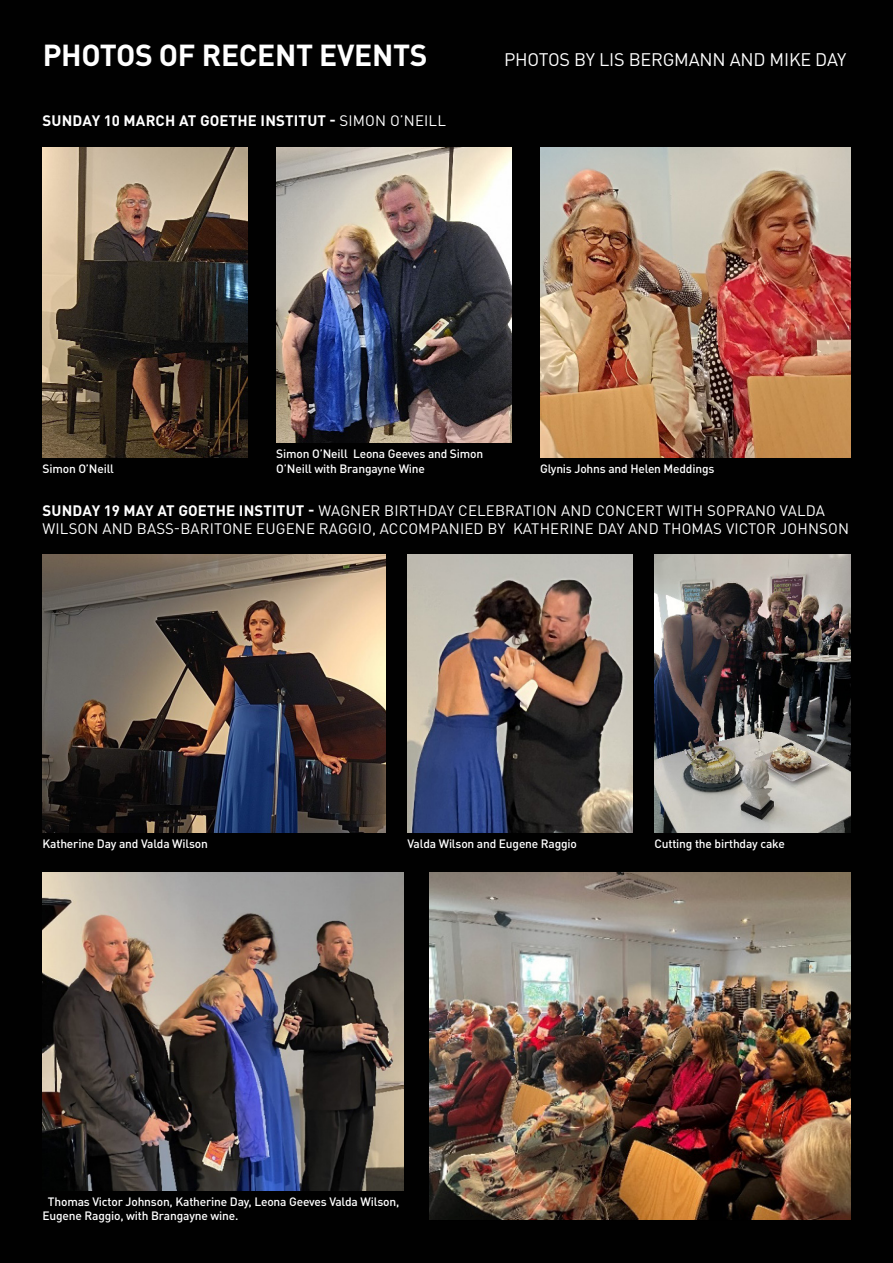
<style>
.page{position:relative;width:893px;height:1263px;background:#010101}
.page>*{position:absolute;margin:0;border:0;box-sizing:border-box;transform-origin:0 0}
.Body_Text{font:700 30px "DIN Pro";letter-spacing:-.01em;color:#fff}
.Body_Text-2{font:18px "DIN Pro";letter-spacing:-.01em;color:#fff}
.Body_Text-3{font:15px/18px "DIN Pro";letter-spacing:.01em;color:#fff}
.Body_Text-4{font:700 15px "DIN Pro";letter-spacing:.01em;color:#fff}
.Body_Text-5{font:500 12px/14.4px "DIN Pro";letter-spacing:-.015em;color:#fff}
.s1{font-weight:400}
.s2{font-weight:700}
</style>
<div class="page">
<img style="left:43px;top:147px;width:204px;height:311px">
<img style="left:276px;top:147px;width:235px;height:296px">
<img style="left:540px;top:147px;width:310px;height:311px">
<img style="left:43px;top:554px;width:343px;height:278px">
<img style="left:408px;top:554px;width:225px;height:278px">
<img style="left:654px;top:554px;width:196px;height:278px">
<img style="left:429px;top:873px;width:421px;height:347px">
<img style="left:43px;top:873px;width:360px;height:317px">
<p class="Body_Text" style="left:43px;top:34px;width:386px">PHOTOS OF RECENT EVENTS</p>
<p class="Body_Text-2" style="left:504px;top:47px;width:344px">PHOTOS BY LIS BERGMANN AND MIKE DAY</p>
<p class="Body_Text-4" style="left:43px;top:110px;width:405px">SUNDAY 10 MARCH AT GOETHE INSTITUT - <span class="s1">SIMON O’NEILL</span></p>
<p class="Body_Text-5" style="left:43px;top:461px;width:73px">Simon O’Neill</p>
<p class="Body_Text-5" style="left:276px;top:446px;width:208px">Simon O’Neill Leona Geeves and Simon<br>O’Neill with Brangayne Wine</p>
<p class="Body_Text-5" style="left:540px;top:461px;width:176px">Glynis Johns and Helen Meddings</p>
<p class="Body_Text-3" style="left:43px;top:501px;width:808px"><span class="s2">SUNDAY 19 MAY AT GOETHE INSTITUT -</span> WAGNER BIRTHDAY CELEBRATION AND CONCERT WITH SOPRANO VALDA<br>WILSON AND BASS-BARITONE EUGENE RAGGIO, ACCOMPANIED BY KATHERINE DAY AND THOMAS VICTOR JOHNSON</p>
<p class="Body_Text-5" style="left:43px;top:836px;width:167px">Katherine Day and Valda Wilson</p>
<p class="Body_Text-5" style="left:408px;top:836px;width:171px">Valda Wilson and Eugene Raggio</p>
<p class="Body_Text-5" style="left:654px;top:836px;width:132px">Cutting the birthday cake</p>
<p class="Body_Text-5" style="left:43px;top:1194px;width:358px;text-indent:5px">Thomas Victor Johnson, Katherine Day, Leona Geeves Valda Wilson,<br>Eugene Raggio, with Brangayne wine.</p>
</div>
